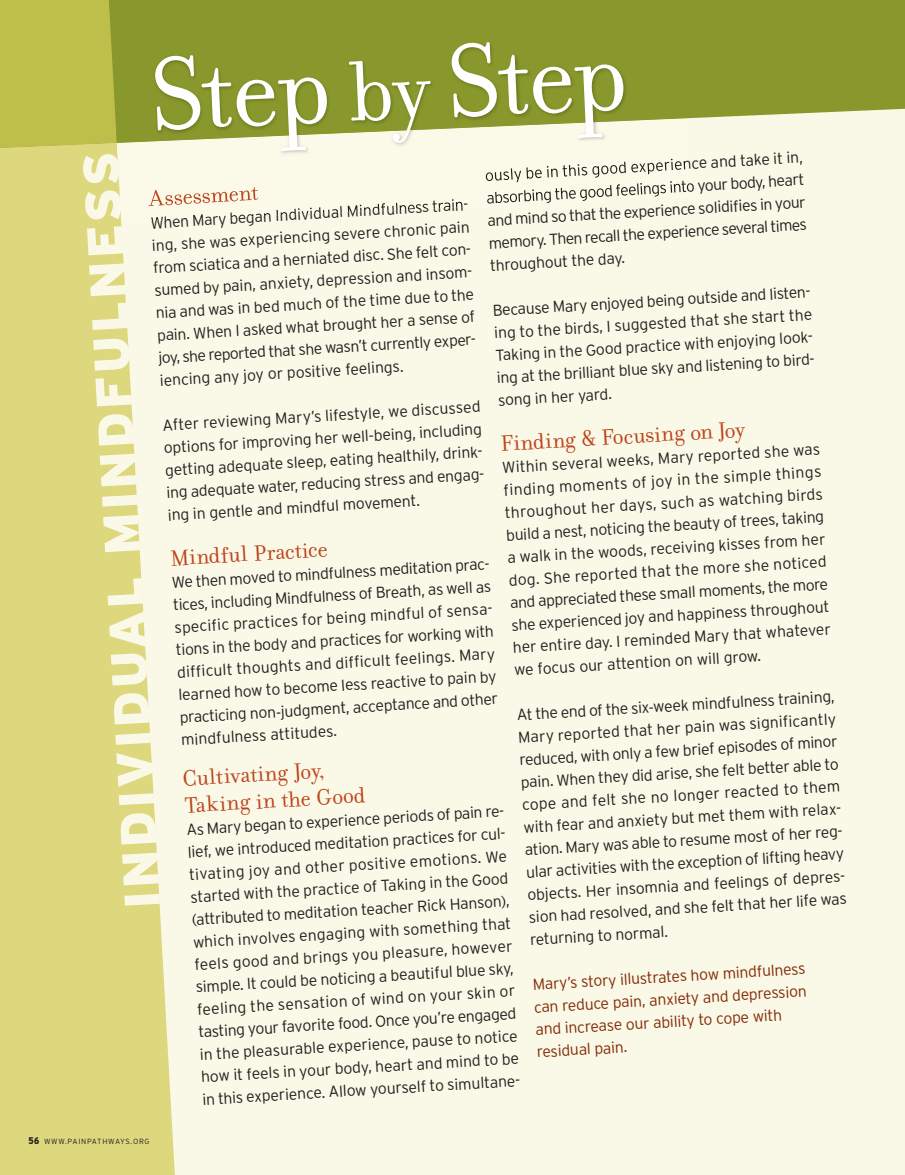
<style>
.page{position:relative;width:905px;height:1175px;background:#fff}
.page>*{position:absolute;margin:0;border:0;box-sizing:border-box;transform-origin:0 0}
.t1{font:109.95px "Filosofia";color:#fff}
.t2{font:900 50.1px "Interstate";color:#faf8e6}
.t3{font:24px/26.8px "Filosofia";color:#bd451d}
.t4{font:300 15.75px/22.5px "Interstate";color:#231f20}
.t5{font:300 15.75px/22.6px "Interstate";color:#832b08}
.t6{font:300 7.5px "Interstate";letter-spacing:.1em;color:#231f20}
.s1{font-size:91.5px}
.s2{font-weight:900;font-stretch:condensed;font-size:9.75px}
</style>
<div class="page">
<div style="left:0;top:0;width:904px;height:1174px;background:#faf8e6"></div>
<div style="left:176px;top:0;width:728px;height:119px;background:#89982c"></div>
<svg style="left:0;top:0;width:176px;height:1174px;fill:#ddd77e"></svg>
<div style="left:0;top:0;width:117px;height:149px;background:#bebe4a"></div>
<img style="left:117px;top:118px;width:573px;height:104px">
<img style="left:149px;top:190px;width:15px;height:16px">
<svg style="left:165px;top:194px;width:17px;height:11px"></svg>
<img style="left:183px;top:193px;width:27px;height:11px">
<img style="left:211px;top:192px;width:18px;height:10px">
<svg style="left:229px;top:187px;width:29px;height:14px"></svg>
<img style="left:151px;top:212px;width:103px;height:9px">
<img style="left:255px;top:203px;width:139px;height:13px">
<img style="left:396px;top:199px;width:71px;height:11px">
<img style="left:485px;top:165px;width:91px;height:17px">
<img style="left:577px;top:159px;width:112px;height:19px">
<img style="left:487px;top:188px;width:108px;height:16px">
<img style="left:112px;top:1px;width:574px;height:142px">
<img style="left:117px;top:149px;width:4px;height:73px">
<h1 class="t1" style="left:147px;top:29px;width:479px;rotate:-3deg">Step <span class="s1">by</span> Step</h1>
<h2 class="t2" style="left:112px;top:910px;width:759px;rotate:-93deg">INDIVIDUAL MINDFULNESS</h2>
<p class="t4" style="left:487px;top:208px;width:320px;text-align:justify;rotate:-3deg">and mind so that the experience solidifies in your memory. Then recall the experience several times throughout the day.</p>
<p class="t4" style="left:492px;top:298px;width:323px;rotate:-3deg">Because Mary enjoyed being outside and listen&shy;ing to the birds, I suggested that she start the Taking in the Good practice with enjoying look&shy;ing at the brilliant blue sky and listening to bird&shy;song in her yard.</p>
<h3 class="t3" style="left:500px;top:428px;width:246px;rotate:-3deg">Finding &amp; Focusing on Joy</h3>
<p class="t4" style="left:150px;top:211px;width:323px;rotate:-3deg">When Mary began Individual Mindfulness train&shy;ing, she was experiencing severe chronic pain from sciatica and a herniated disc. She felt con&shy;sumed by pain, anxiety, depression and insom&shy;nia and was in bed much of the time due to the pain. When I asked what brought her a sense of joy, she reported that she wasn’t currently exper&shy;iencing any joy or positive feelings.</p>
<p class="t4" style="left:162px;top:413px;width:323px;rotate:-3deg">After reviewing Mary’s lifestyle, we discussed options for improving her well-being, including getting adequate sleep, eating healthily, drink&shy;ing adequate water, reducing stress and engag&shy;ing in gentle and mindful movement.</p>
<h3 class="t3" style="left:170px;top:543px;width:159px;rotate:-3deg">Mindful Practice</h3>
<p class="t4" style="left:501px;top:455px;width:321px;text-align:justify;rotate:-3deg">Within several weeks, Mary reported she was finding moments of joy in the simple things throughout her days, such as watching birds build a nest, noticing the beauty of trees, taking a walk in the woods, receiving kisses from her dog. She reported that the more she noticed and appreciated these small moments, the more she experienced joy and happiness throughout her entire day. I reminded Mary that whatever we focus our attention on will grow.</p>
<p class="t4" style="left:516px;top:702px;width:324px;rotate:-3deg">At the end of the six-week mindfulness training, Mary reported that her pain was significantly reduced, with only a few brief episodes of minor pain. When they did arise, she felt better able to cope and felt she no longer reacted to them with fear and anxiety but met them with relax&shy;ation. Mary was able to resume most of her reg&shy;ular activities with the exception of lifting heavy objects. Her insomnia and feelings of depres&shy;sion had resolved, and she felt that her life was returning to normal.</p>
<p class="t5" style="left:532px;top:972px;width:275px;rotate:-3deg">Mary’s story illustrates how mindfulness can reduce pain, anxiety and depression and increase our ability to cope with residual pain.</p>
<p class="t4" style="left:171px;top:570px;width:323px;rotate:-3deg">We then moved to mindfulness meditation prac&shy;tices, including Mindfulness of Breath, as well as specific practices for being mindful of sensa&shy;tions in the body and practices for working with difficult thoughts and difficult feelings. Mary learned how to become less reactive to pain by practicing non-judgment, acceptance and other mindfulness attitudes.</p>
<h3 class="t3" style="left:182px;top:763px;width:183px;rotate:-3deg">Cultivating Joy,<br>Taking in the Good</h3>
<p class="t4" style="left:186px;top:817px;width:324px;rotate:-3deg">As Mary began to experience periods of pain re&shy;lief, we introduced meditation practices for cul&shy;tivating joy and other positive emotions. We started with the practice of Taking in the Good (attributed to meditation teacher Rick Hanson), which involves engaging with something that feels good and brings you pleasure, however simple. It could be noticing a beautiful blue sky, feeling the sensation of wind on your skin or tasting your favorite food. Once you’re engaged in the pleasurable experience, pause to notice how it feels in your body, heart and mind to be in this experience. Allow yourself to simultane-</p>
<p class="t6" style="left:28px;top:1136px;width:122px"><span class="s2">56</span> WWW.PAINPATHWAYS.ORG</p>
</div>
